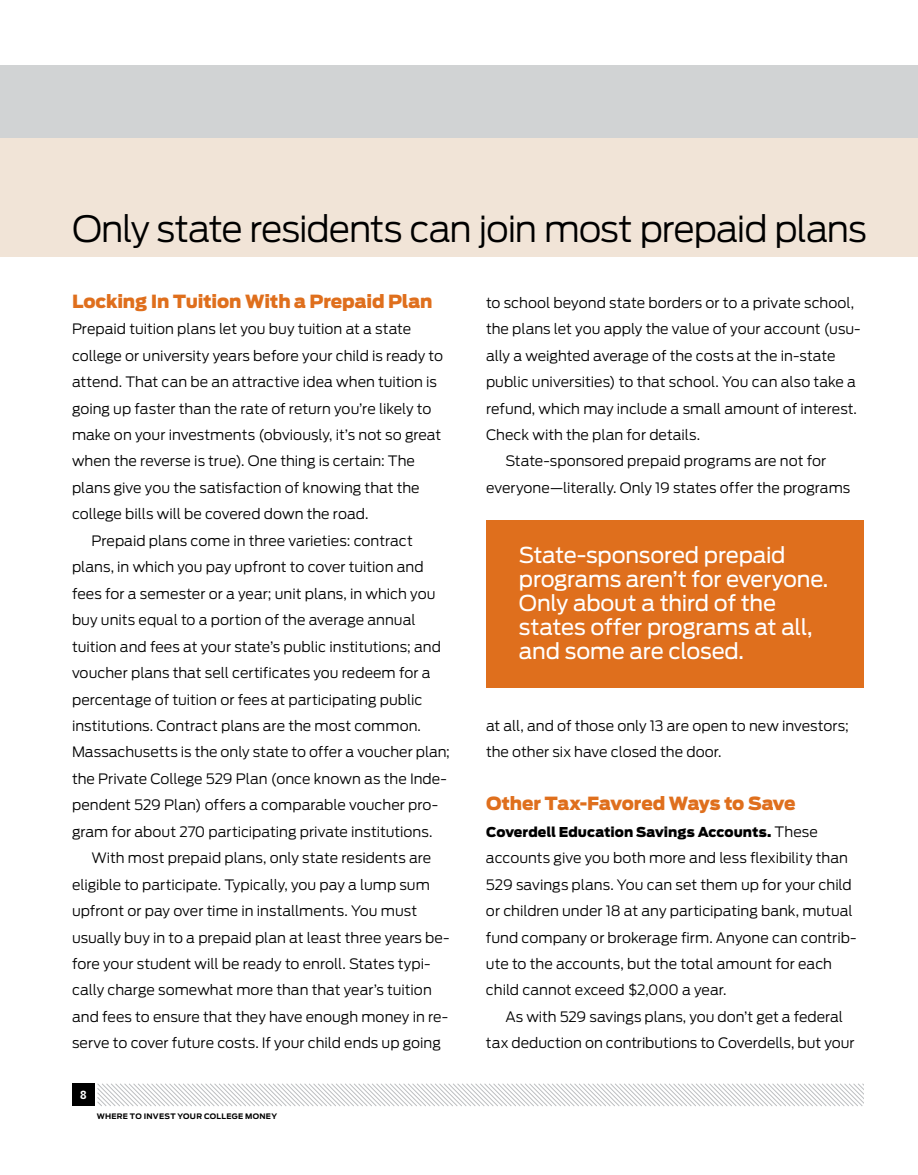
<style>
.page{position:relative;width:918px;height:1175px;background:#fff}
.page>*{position:absolute;margin:0;border:0;box-sizing:border-box;transform-origin:0 0}
.t1{font:300 36px "Antenna";letter-spacing:-.03em;color:#000}
.t2{font:21.75px/24px "Antenna";letter-spacing:-.015em;color:#fff}
.t3{font:900 18px "Antenna";letter-spacing:-.01em;color:#df6f1d}
.t4{font:300 14.25px/26.4px "Antenna";color:#000}
.t5{font:900 13.5px "Antenna";color:#000}
.t6{font:10.5px "Retina Micro D10";color:#fff}
.t7{font:700 7.5px "Antenna";letter-spacing:.035em;color:#000}
.s1{font-weight:300;font-size:14.25px}
</style>
<div class="page">
<div style="left:72px;top:1083px;width:23px;height:23px;background:#000"></div>
<svg style="left:97px;top:1083px;width:767px;height:24px"></svg>
<div style="left:0;top:66px;width:918px;height:72px;background:#d1d3d4"></div>
<div style="left:0;top:138px;width:918px;height:118px;background:#f1e4d7"></div>
<div style="left:486px;top:520px;width:378px;height:168px;background:#df6f1d"></div>
<h1 class="t1" style="left:72px;top:208px;width:796px">Only state residents can join most prepaid plans</h1>
<h1 class="t1" style="left:72px;top:208px;width:555px">Headline goes here tk and here tk</h1>
<p class="t3" style="left:72px;top:290px;width:362px">Locking In Tuition With a Prepaid Plan</p>
<p class="t4" style="left:72px;top:316px;width:341px">Prepaid tuition plans let you buy tuition at a state</p>
<p class="t4" style="left:72px;top:342px;width:373px">college or university years before your child is ready to</p>
<p class="t4" style="left:72px;top:369px;width:366px">attend. That can be an attractive idea when tuition is</p>
<p class="t4" style="left:72px;top:395px;width:361px">going up faster than the rate of return you’re likely to</p>
<p class="t4" style="left:72px;top:422px;width:371px">make on your investments (obviously, it’s not so great</p>
<p class="t4" style="left:72px;top:448px;width:345px">when the reverse is true). One thing is certain: The</p>
<p class="t4" style="left:72px;top:474px;width:349px">plans give you the satisfaction of knowing that the</p>
<p class="t4" style="left:72px;top:501px;width:298px">college bills will be covered down the road.</p>
<p class="t4" style="left:91px;top:527px;width:323px">Prepaid plans come in three varieties: contract</p>
<p class="t4" style="left:72px;top:554px;width:353px">plans, in which you pay upfront to cover tuition and</p>
<p class="t4" style="left:72px;top:580px;width:365px">fees for a semester or a year; unit plans, in which you</p>
<p class="t4" style="left:72px;top:607px;width:345px">buy units equal to a portion of the average annual</p>
<p class="t4" style="left:72px;top:633px;width:370px">tuition and fees at your state’s public institutions; and</p>
<p class="t4" style="left:72px;top:659px;width:360px">voucher plans that sell certificates you redeem for a</p>
<p class="t4" style="left:72px;top:686px;width:352px">percentage of tuition or fees at participating public</p>
<p class="t4" style="left:72px;top:712px;width:351px">institutions. Contract plans are the most common.</p>
<p class="t4" style="left:72px;top:739px;width:379px">Massachusetts is the only state to offer a voucher plan;</p>
<p class="t4" style="left:72px;top:765px;width:376px">the Private College 529 Plan (once known as the Inde-</p>
<p class="t4" style="left:72px;top:792px;width:368px">pendent 529 Plan) offers a comparable voucher pro-</p>
<p class="t4" style="left:72px;top:818px;width:362px">gram for about 270 participating private institutions.</p>
<p class="t4" style="left:91px;top:844px;width:341px">With most prepaid plans, only state residents are</p>
<p class="t4" style="left:72px;top:871px;width:359px">eligible to participate. Typically, you pay a lump sum</p>
<p class="t4" style="left:72px;top:897px;width:347px">upfront or pay over time in installments. You must</p>
<p class="t4" style="left:72px;top:924px;width:379px">usually buy in to a prepaid plan at least three years be-</p>
<p class="t4" style="left:72px;top:950px;width:360px">fore your student will be ready to enroll. States typi-</p>
<p class="t4" style="left:72px;top:977px;width:361px">cally charge somewhat more than that year’s tuition</p>
<p class="t4" style="left:72px;top:1003px;width:378px">and fees to ensure that they have enough money in re-</p>
<p class="t4" style="left:72px;top:1030px;width:370px">serve to cover future costs. If your child ends up going</p>
<p class="t6" style="left:80px;top:1088px;width:8px">8</p>
<p class="t7" style="left:97px;top:1111px;width:181px">WHERE TO I NVEST YOUR COLLEGE MONEY</p>
<p class="t4" style="left:486px;top:289px;width:370px">to school beyond state borders or to a private school,</p>
<p class="t4" style="left:486px;top:316px;width:376px">the plans let you apply the value of your account (usu-</p>
<p class="t4" style="left:486px;top:342px;width:351px">ally a weighted average of the costs at the in-state</p>
<p class="t4" style="left:486px;top:369px;width:372px">public universities) to that school. You can also take a</p>
<p class="t4" style="left:486px;top:395px;width:373px">refund, which may include a small amount of interest.</p>
<p class="t4" style="left:486px;top:422px;width:216px">Check with the plan for details.</p>
<p class="t4" style="left:506px;top:448px;width:322px">State-sponsored prepaid programs are not for</p>
<p class="t4" style="left:486px;top:474px;width:366px">everyone—literally. Only 19 states offer the programs</p>
<h2 class="t2" style="left:519px;top:543px;width:311px">State-sponsored prepaid programs aren’t for everyone.<br>Only about a third of the states offer programs at all, and some are closed.</h2>
<p class="t4" style="left:486px;top:712px;width:364px">at all, and of those only 13 are open to new investors; the other six have closed the door.</p>
<p class="t3" style="left:486px;top:793px;width:311px">Other Tax-Favored Ways to Save</p>
<p class="t5" style="left:486px;top:823px;width:333px">Coverdell Education Savings Accounts. <span class="s1">These</span></p>
<p class="t4" style="left:486px;top:845px;width:372px">accounts give you both more and less flexibility than 529 savings plans. You can set them up for your child or children under 18 at any participating bank, mutual fund company or brokerage firm. Anyone can contrib&shy;ute to the accounts, but the total amount for each child cannot exceed $2,000 a year.</p>
<p class="t4" style="left:486px;top:1003px;width:370px;text-align:center">As with 529 savings plans, you don’t get a federal<br>tax deduction on contributions to Coverdells, but your</p>
</div>
